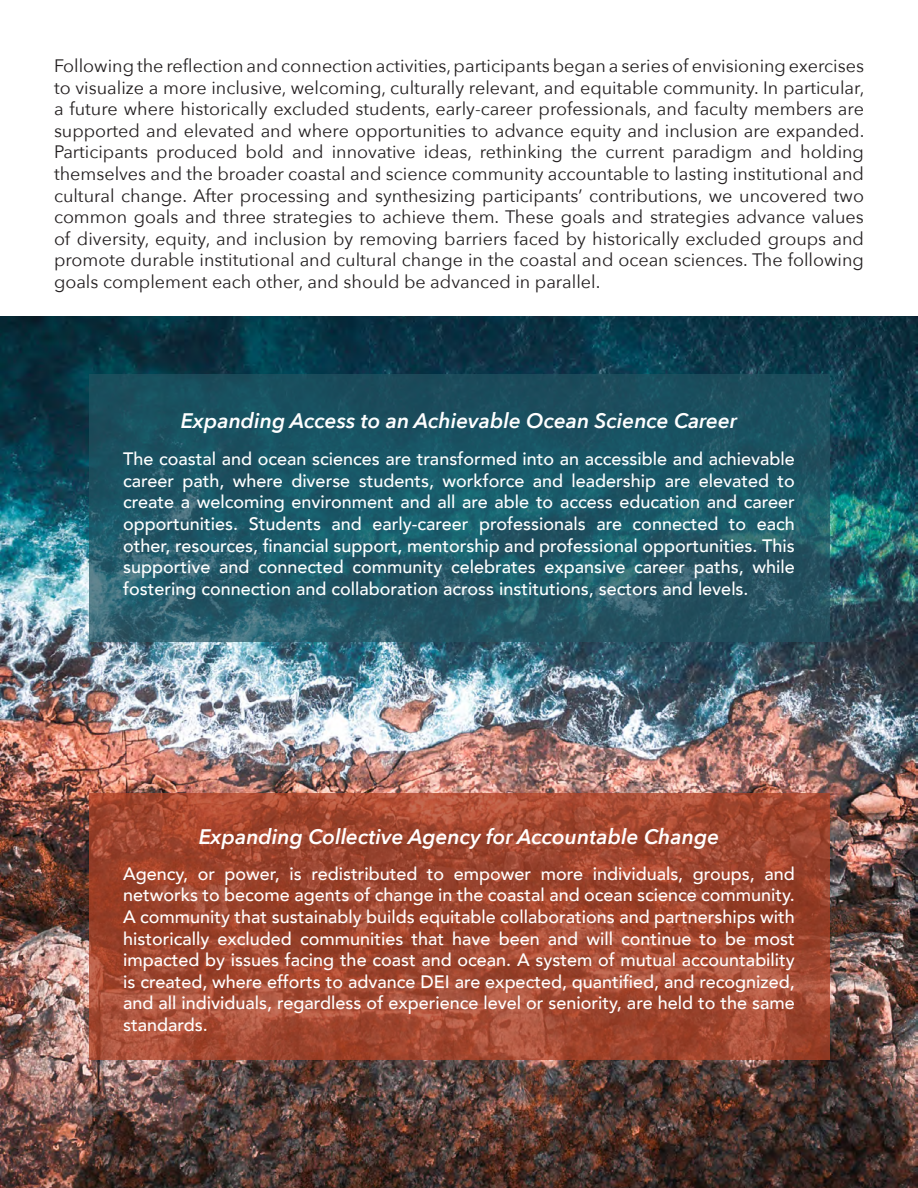
<style>
.page{position:relative;width:918px;height:1188px;background:#fff}
.page>*{position:absolute;margin:0;border:0;box-sizing:border-box;transform-origin:0 0}
.t1{font:italic 600 21px "Avenir Next";color:#fff}
.t2{font:500 18px/21.6px "Avenir";color:#fff;text-align:justify}
.t3{font:18px/21.6px "Avenir Next";color:#231f20;text-align:justify}
</style>
<div class="page">
<img style="left:0;top:316px;width:918px;height:872px">
<svg style="left:89px;top:374px;width:740px;height:268px;background:#1f5665"></svg>
<svg style="left:89px;top:793px;width:740px;height:267px;background:#a24831"></svg>
<p class="t3" style="left:54px;top:54px;width:812px">Following the reflection and connection activities, participants began a series of envisioning exercises to visualize a more inclusive, welcoming, culturally relevant, and equitable community. In particular, a future where historically excluded students, early-career professionals, and faculty members are supported and elevated and where opportunities to advance equity and inclusion are expanded.<br>Participants produced bold and innovative ideas, rethinking the current paradigm and holding themselves and the broader coastal and science community accountable to lasting institutional and cultural change. After processing and synthesizing participants’ contributions, we uncovered two common goals and three strategies to achieve them. These goals and strategies advance values of diversity, equity, and inclusion by removing barriers faced by historically excluded groups and promote durable institutional and cultural change in the coastal and ocean sciences. The following goals complement each other, and should be advanced in parallel.</p>
<p class="t1" style="left:181px;top:403px;width:558px">Expanding Access to an Achievable Ocean Science Career</p>
<p class="t2" style="left:123px;top:447px;width:673px">The coastal and ocean sciences are transformed into an accessible and achievable career path, where diverse students, workforce and leadership are elevated to create a welcoming environment and all are able to access education and career opportunities. Students and early-career professionals are connected to each other, resources, financial support, mentorship and professional opportunities. This supportive and connected community celebrates expansive career paths, while fostering connection and collaboration across institutions, sectors and levels.</p>
<p class="t1" style="left:199px;top:819px;width:522px">Expanding Collective Agency for Accountable Change</p>
<p class="t2" style="left:123px;top:862px;width:673px">Agency, or power, is redistributed to empower more individuals, groups, and networks to become agents of change in the coastal and ocean science community.<br>A community that sustainably builds equitable collaborations and partnerships with historically excluded communities that have been and will continue to be most impacted by issues facing the coast and ocean. A system of mutual accountability is created, where efforts to advance DEI are expected, quantified, and recognized, and all individuals, regardless of experience level or seniority, are held to the same standards.</p>
</div>
